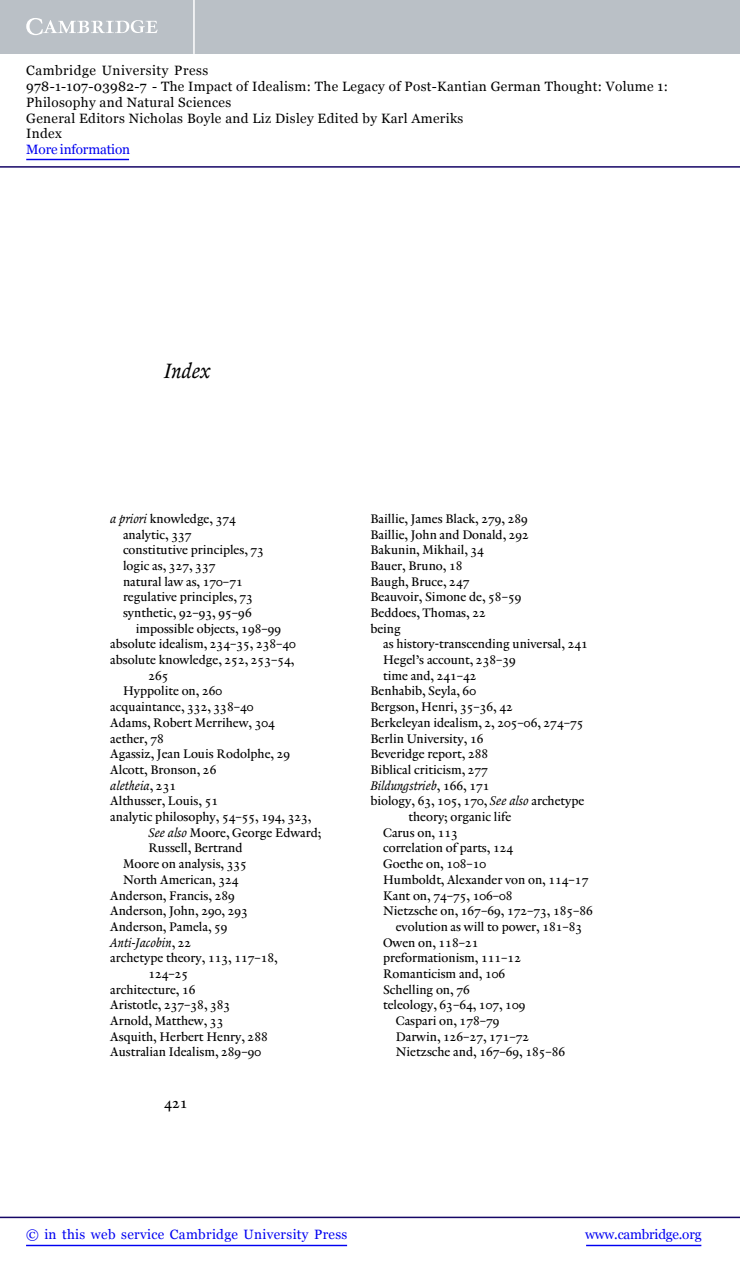
<style>
.page{position:relative;width:740px;height:1268px;background:#fff}
.page>*{position:absolute;margin:0;border:0;box-sizing:border-box;transform-origin:0 0}
.t1{font:italic 20.85px "Renard No 2";color:#000}
.t2{font:15px "Renard No 2";color:#000}
.t3{font:13.5px/15.9px "Georgia";letter-spacing:.025em;color:#000}
.t4{font:13.5px "Georgia";letter-spacing:.025em;color:#0000f1}
.t5{font:13.5px "Georgia";letter-spacing:-.015em;color:#0000f1}
.t6{font:13.5px "Georgia";letter-spacing:-.01em;color:#0000f1}
.t7{font:12.75px/15.8px "Renard No 2";color:#000}
.t8{font:italic 12.75px "Renard No 2";color:#000}
.s1{font-style:italic}
.s2{font-style:normal}
</style>
<div class="page">
<div style="left:0;top:0;width:740px;height:54px;background:#bac0c6"></div>
<svg style="left:26px;top:18px;width:132px;height:17px"></svg>
<hr style="left:193px;top:0;width:2px;height:54px;background:#fff">
<hr style="left:0;top:166px;width:740px;height:2px;background:#150666">
<hr style="left:586px;top:1244px;width:115px;height:2px;background:#0000f1">
<hr style="left:0;top:1216px;width:740px;height:2px;background:#150666">
<hr style="left:26px;top:1244px;width:321px;height:2px;background:#0000f1">
<hr style="left:26px;top:159px;width:103px;height:1px;background:#0000f1">
<p class="t3" style="left:26px;top:62px;width:643px">Cambridge University Press<br>978-1-107-03982-7 - The Impact of Idealism: The Legacy of Post-Kantian German Thought: Volume 1:<br>Philosophy and Natural Sciences<br>General Editors Nicholas Boyle and Liz Disley Edited by Karl Ameriks<br>Index</p>
<p class="t6" style="left:26px;top:142px;width:105px">More information</p>
<h1 class="t1" style="left:164px;top:362px;width:48px">Index</h1>
<p class="t7" style="left:110px;top:512px;width:127px"><span class="s1">a priori</span> knowledge, 374</p>
<p class="t7" style="left:123px;top:527px;width:70px">analytic, 337</p>
<p class="t7" style="left:123px;top:543px;width:142px">constitutive principles, 73</p>
<p class="t7" style="left:123px;top:559px;width:94px">logic as, 327, 337</p>
<p class="t7" style="left:123px;top:574px;width:121px">natural law as, 170–71</p>
<p class="t7" style="left:123px;top:590px;width:131px">regulative principles, 73</p>
<p class="t7" style="left:123px;top:606px;width:130px">synthetic, 92–93, 95–96</p>
<p class="t7" style="left:136px;top:621px;width:147px">impossible objects, 198–99</p>
<p class="t7" style="left:110px;top:637px;width:187px">absolute idealism, 234–35, 238–40</p>
<p class="t7" style="left:110px;top:653px;width:185px">absolute knowledge, 252, 253–54,</p>
<p class="t7" style="left:148px;top:669px;width:22px">265</p>
<p class="t7" style="left:123px;top:684px;width:101px">Hyppolite on, 260</p>
<p class="t7" style="left:110px;top:700px;width:145px">acquaintance, 332, 338–40</p>
<p class="t7" style="left:110px;top:716px;width:166px">Adams, Robert Merrihew, 304</p>
<p class="t7" style="left:110px;top:731px;width:55px">aether, 78</p>
<p class="t7" style="left:110px;top:747px;width:181px">Agassiz, Jean Louis Rodolphe, 29</p>
<p class="t7" style="left:110px;top:763px;width:108px">Alcott, Bronson, 26</p>
<p class="t8" style="left:110px;top:780px;width:67px">aletheia<span class="s2">, 231</span></p>
<p class="t7" style="left:110px;top:794px;width:109px">Althusser, Louis, 51</p>
<p class="t7" style="left:110px;top:810px;width:203px">analytic philosophy, 54–55, 194, 323,</p>
<p class="t7" style="left:148px;top:825px;width:174px"><span class="s1">See also</span> Moore, George Edward;</p>
<p class="t7" style="left:148px;top:841px;width:96px">Russell, Bertrand</p>
<p class="t7" style="left:123px;top:857px;width:125px">Moore on analysis, 335</p>
<p class="t7" style="left:123px;top:873px;width:117px">North American, 324</p>
<p class="t7" style="left:110px;top:888px;width:126px">Anderson, Francis, 289</p>
<p class="t7" style="left:110px;top:904px;width:139px">Anderson, John, 290, 293</p>
<p class="t7" style="left:110px;top:920px;width:119px">Anderson, Pamela, 59</p>
<p class="t8" style="left:110px;top:936px;width:83px">Anti-Jacobin<span class="s2">, 22</span></p>
<p class="t7" style="left:110px;top:951px;width:169px">archetype theory, 113, 117–18,</p>
<p class="t7" style="left:148px;top:967px;width:41px">124–25</p>
<p class="t7" style="left:110px;top:982px;width:87px">architecture, 16</p>
<p class="t7" style="left:110px;top:998px;width:122px">Aristotle, 237–38, 383</p>
<p class="t7" style="left:110px;top:1014px;width:115px">Arnold, Matthew, 33</p>
<p class="t7" style="left:110px;top:1029px;width:159px">Asquith, Herbert Henry, 288</p>
<p class="t7" style="left:110px;top:1045px;width:152px">Australian Idealism, 289–90</p>
<p class="t2" style="left:164px;top:1096px;width:25px">421</p>
<p class="t7" style="left:370px;top:512px;width:160px">Baillie, James Black, 279, 289<br>Baillie, John and Donald, 292<br>Bakunin, Mikhail, 34<br>Bauer, Bruno, 18<br>Baugh, Bruce, 247<br>Beauvoir, Simone de, 58–59<br>Beddoes, Thomas, 22<br>being</p>
<p class="t7" style="left:383px;top:637px;width:206px">as history-transcending universal, 241</p>
<p class="t7" style="left:383px;top:653px;width:134px">Hegel’s account, 238–39</p>
<p class="t7" style="left:383px;top:669px;width:95px">time and, 241–42</p>
<p class="t7" style="left:370px;top:684px;width:107px">Benhabib, Seyla, 60</p>
<p class="t7" style="left:370px;top:700px;width:144px">Bergson, Henri, 35–36, 42</p>
<p class="t7" style="left:370px;top:716px;width:215px">Berkeleyan idealism, 2, 205–06, 274–75</p>
<p class="t7" style="left:370px;top:731px;width:115px">Berlin University, 16</p>
<p class="t7" style="left:370px;top:747px;width:119px">Beveridge report, 288</p>
<p class="t7" style="left:370px;top:763px;width:119px">Biblical criticism, 277</p>
<p class="t8" style="left:370px;top:780px;width:121px">Bildungstrieb<span class="s2">, 166, 171</span></p>
<p class="t7" style="left:370px;top:794px;width:215px">biology, 63, 105, 170, <span class="s1">See also</span> archetype</p>
<p class="t7" style="left:408px;top:810px;width:104px">theory; organic life</p>
<p class="t7" style="left:383px;top:825px;width:76px">Carus on, 113</p>
<p class="t7" style="left:383px;top:841px;width:132px">correlation of parts, 124</p>
<p class="t7" style="left:383px;top:857px;width:105px">Goethe on, 108–10</p>
<p class="t7" style="left:383px;top:873px;width:207px">Humboldt, Alexander von on, 114–17</p>
<p class="t7" style="left:383px;top:888px;width:131px">Kant on, 74–75, 106–08</p>
<p class="t7" style="left:383px;top:904px;width:211px">Nietzsche on, 167–69, 172–73, 185–86</p>
<p class="t7" style="left:396px;top:920px;width:188px">evolution as will to power, 181–83</p>
<p class="t7" style="left:383px;top:935px;width:97px">Owen on, 118–21</p>
<p class="t7" style="left:383px;top:951px;width:139px">preformationism, 111–12</p>
<p class="t7" style="left:383px;top:967px;width:124px">Romanticism and, 106</p>
<p class="t7" style="left:383px;top:982px;width:88px">Schelling on, 76</p>
<p class="t7" style="left:383px;top:998px;width:144px">teleology, 63–64, 107, 109</p>
<p class="t7" style="left:396px;top:1014px;width:105px">Caspari on, 178–79</p>
<p class="t7" style="left:396px;top:1029px;width:135px">Darwin, 126–27, 171–72</p>
<p class="t7" style="left:396px;top:1045px;width:171px">Nietzsche and, 167–69, 185–86</p>
<p class="t4" style="left:26px;top:1227px;width:323px">© in this web service Cambridge University Press</p>
<p class="t5" style="left:585px;top:1227px;width:118px">www.cambridge.org</p>
</div>
